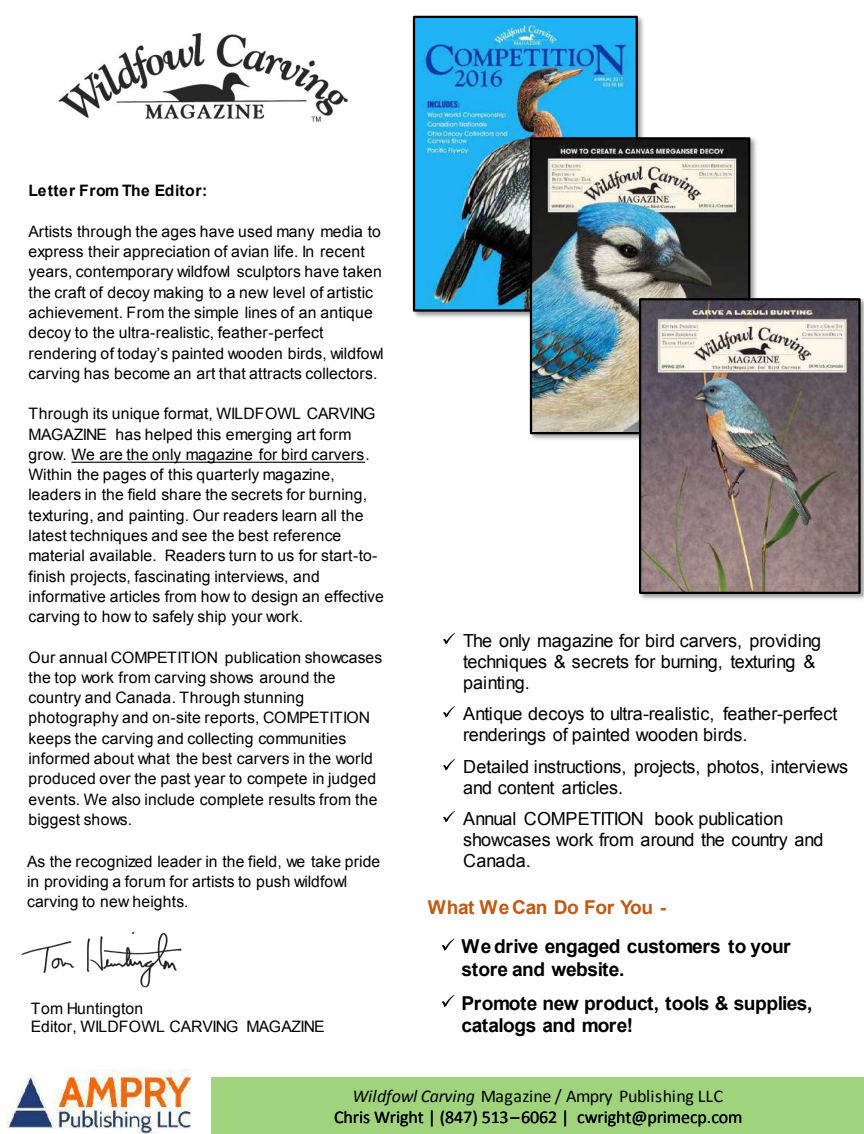
<style>
.page{position:relative;width:864px;height:1134px;background:#fff}
.page>*{position:absolute;margin:0;border:0;box-sizing:border-box;transform-origin:0 0}
.t1{font:700 19.2px/22.5px "Arial";letter-spacing:-.025em;color:#000}
.t2{font:700 19.2px "Arial";letter-spacing:-.02em;color:#c45911}
.t3{font:18px/21.5px "Arial";color:#000}
.t4{font:18px "Calibri";letter-spacing:-.005em;color:#000}
.t5{font:18px/21.5px "Arial";letter-spacing:-.02em;color:#000}
.t6{font:15.75px/20.2px "Arial";letter-spacing:.015em;color:#000}
.t7{font:15.75px/18px "Arial";letter-spacing:-.005em;color:#000}
.t8{font:700 15.75px "Arial";letter-spacing:.025em;color:#000}
.s1{font-style:italic}
</style>
<div class="page">
<svg style="left:442px;top:939px;width:13px;height:12px"></svg>
<svg style="left:442px;top:995px;width:13px;height:12px"></svg>
<img style="left:7px;top:1070px;width:185px;height:64px">
<div style="left:212px;top:1078px;width:652px;height:56px;background:#9fd47c"></div>
<img style="left:57px;top:33px;width:291px;height:89px">
<svg style="left:71px;top:462px;width:294px;height:1px"></svg>
<img style="left:21px;top:931px;width:161px;height:57px">
<svg style="left:443px;top:633px;width:12px;height:11px"></svg>
<svg style="left:443px;top:706px;width:12px;height:12px"></svg>
<svg style="left:443px;top:759px;width:12px;height:12px"></svg>
<svg style="left:443px;top:811px;width:12px;height:11px"></svg>
<img style="left:412px;top:15px;width:232px;height:303px">
<img style="left:416px;top:19px;width:219px;height:290px">
<div style="left:413px;top:16px;width:225px;height:296px;border:2px solid #000"></div>
<img style="left:525px;top:133px;width:232px;height:307px">
<img style="left:533px;top:140px;width:214px;height:291px">
<div style="left:530px;top:137px;width:220px;height:297px;border:2px solid #000"></div>
<img style="left:634px;top:294px;width:230px;height:306px">
<img style="left:642px;top:301px;width:216px;height:290px">
<div style="left:639px;top:298px;width:222px;height:296px;border:2px solid #000"></div>
<p class="t8" style="left:29px;top:180px;width:180px">Letter From The Editor:</p>
<p class="t6" style="left:29px;top:221px;width:356px">Artists through the ages have used many media to express their appreciation of avian life. In recent years, contemporary wildfowl sculptors have taken the craft of decoy making to a new level of artistic achievement. From the simple lines of an antique decoy to the ultra-realistic, feather-perfect rendering of today’s painted wooden birds, wildfowl carving has become an art that attracts collectors.</p>
<p class="t6" style="left:29px;top:404px;width:357px">Through its unique format, WILDFOWL CARVING MAGAZINE has helped this emerging art form grow. We are the only magazine for bird carvers.<br>Within the pages of this quarterly magazine, leaders in the field share the secrets for burning, texturing, and painting. Our readers learn all the latest techniques and see the best reference material available. Readers turn to us for start-to&shy;finish projects, fascinating interviews, and informative articles from how to design an effective carving to how to safely ship your work.</p>
<p class="t6" style="left:29px;top:647px;width:355px">Our annual COMPETITION publication showcases the top work from carving shows around the country and Canada. Through stunning photography and on-site reports, COMPETITION keeps the carving and collecting communities informed about what the best carvers in the world produced over the past year to compete in judged events. We also include complete results from the biggest shows.</p>
<p class="t6" style="left:27px;top:851px;width:355px">As the recognized leader in the field, we take pride in providing a forum for artists to push wildfowl carving to new heights.</p>
<p class="t7" style="left:31px;top:1000px;width:295px">Tom Huntington<br>Editor, WILDFOWL CARVING MAGAZINE</p>
<p class="t5" style="left:463px;top:630px;width:360px">The only magazine for bird carvers, providing techniques &amp; secrets for burning, texturing &amp; painting.</p>
<p class="t3" style="left:463px;top:703px;width:376px">Antique decoys to ultra-realistic, feather-perfect renderings of painted wooden birds.</p>
<p class="t3" style="left:463px;top:756px;width:387px">Detailed instructions, projects, photos, interviews and content articles.</p>
<p class="t3" style="left:463px;top:808px;width:362px">Annual COMPETITION book publication showcases work from around the country and<br>Canada.</p>
<p class="t2" style="left:428px;top:894px;width:240px">What We Can Do For You -</p>
<p class="t1" style="left:462px;top:936px;width:331px">We drive engaged customers to your store and website.</p>
<p class="t1" style="left:462px;top:992px;width:352px">Promote new product, tools &amp; supplies, catalogs and more!</p>
<p class="t4" style="left:352px;top:1084px;width:372px"><span class="s1">Wildfowl Carving</span> Magazine / Ampry Publishing LLC</p>
<p class="t4" style="left:334px;top:1106px;width:410px">Chris Wright | (847) 513–6062 | cwright@primecp.com</p>
</div>
